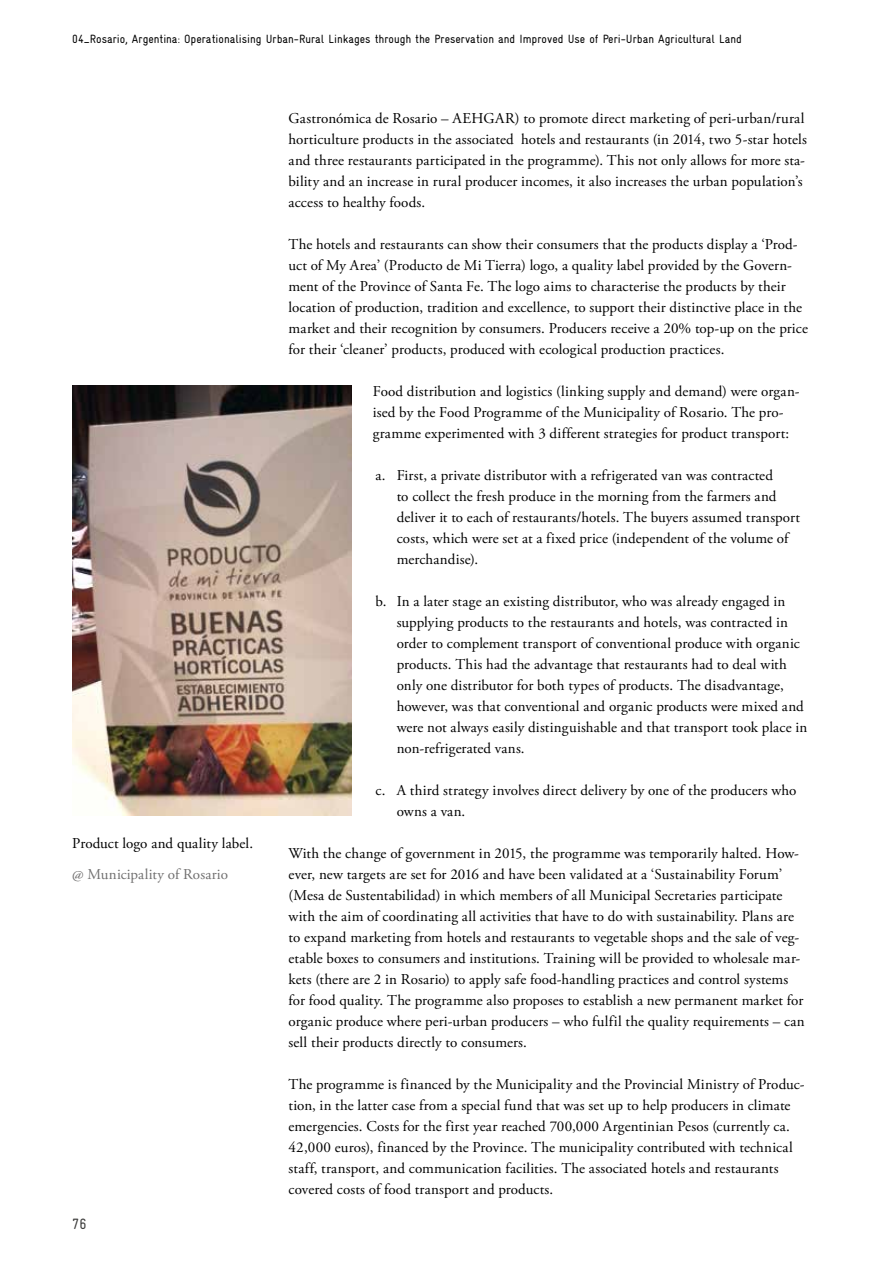
<style>
.page{position:relative;width:893px;height:1263px;background:#fff}
.page>*{position:absolute;margin:0;border:0;box-sizing:border-box;transform-origin:0 0}
.t1{font:15px/21px "Adobe Garamond Pro";letter-spacing:.01em;color:#000}
.t2{font:15px "Adobe Garamond Pro";letter-spacing:.01em;color:#706f6f}
.t3{font:condensed 15px "Gravur";color:#3c3c3b}
.t4{font:condensed 12px "Gravur";color:#000}
</style>
<div class="page">
<img style="left:72px;top:385px;width:279px;height:431px">
<p class="t4" style="left:72px;top:32px;width:671px">04_Rosario, Argentina: Operationalising Urban-Rural Linkages through the Preservation and Improved Use of Peri-Urban Agricultural Land</p>
<p class="t1" style="left:72px;top:833px;width:182px">Product logo and quality label.</p>
<p class="t2" style="left:72px;top:865px;width:157px">@ Municipality of Rosario</p>
<p class="t3" style="left:72px;top:1215px;width:16px">76</p>
<p class="t1" style="left:289px;top:108px;width:520px">Gastronómica de Rosario – AEHGAR) to promote direct marketing of peri-urban/rural horticulture products in the associated hotels and restaurants (in 2014, two 5-star hotels and three restaurants participated in the programme). This not only allows for more sta&shy;bility and an increase in rural producer incomes, it also increases the urban population’s access to healthy foods.</p>
<p class="t1" style="left:289px;top:234px;width:521px">The hotels and restaurants can show their consumers that the products display a ‘Prod&shy;uct of My Area’ (Producto de Mi Tierra) logo, a quality label provided by the Govern&shy;ment of the Province of Santa Fe. The logo aims to characterise the products by their location of production, tradition and excellence, to support their distinctive place in the market and their recognition by consumers. Producers receive a 20% top-up on the price for their ‘cleaner’ products, produced with ecological production practices.</p>
<p class="t1" style="left:373px;top:381px;width:428px">Food distribution and logistics (linking supply and demand) were organ&shy;ised by the Food Programme of the Municipality of Rosario. The pro&shy;gramme experimented with 3 different strategies for product transport:</p>
<p class="t1" style="left:397px;top:465px;width:405px;text-indent:-21px">a. First, a private distributor with a refrigerated van was contracted<br>to collect the fresh produce in the morning from the farmers and deliver it to each of restaurants/hotels. The buyers assumed transport costs, which were set at a fixed price (independent of the volume of merchandise).</p>
<p class="t1" style="left:397px;top:591px;width:412px;text-indent:-21px">b. In a later stage an existing distributor, who was already engaged in supplying products to the restaurants and hotels, was contracted in order to complement transport of conventional produce with organic products. This had the advantage that restaurants had to deal with only one distributor for both types of products. The disadvantage, however, was that conventional and organic products were mixed and were not always easily distinguishable and that transport took place in non-refrigerated vans.</p>
<p class="t1" style="left:397px;top:780px;width:401px;text-indent:-21px">c. A third strategy involves direct delivery by one of the producers who owns a van.</p>
<p class="t1" style="left:289px;top:843px;width:518px">With the change of government in 2015, the programme was temporarily halted. How&shy;ever, new targets are set for 2016 and have been validated at a ‘Sustainability Forum’ (Mesa de Sustentabilidad) in which members of all Municipal Secretaries participate with the aim of coordinating all activities that have to do with sustainability. Plans are to expand marketing from hotels and restaurants to vegetable shops and the sale of veg&shy;etable boxes to consumers and institutions. Training will be provided to wholesale mar&shy;kets (there are 2 in Rosario) to apply safe food-handling practices and control systems for food quality. The programme also proposes to establish a new permanent market for organic produce where peri-urban producers – who fulfil the quality requirements – can sell their products directly to consumers.</p>
<p class="t1" style="left:289px;top:1074px;width:518px">The programme is financed by the Municipality and the Provincial Ministry of Produc&shy;tion, in the latter case from a special fund that was set up to help producers in climate emergencies. Costs for the first year reached 700,000 Argentinian Pesos (currently ca.<br>42,000 euros), financed by the Province. The municipality contributed with technical staff, transport, and communication facilities. The associated hotels and restaurants covered costs of food transport and products.</p>
</div>
